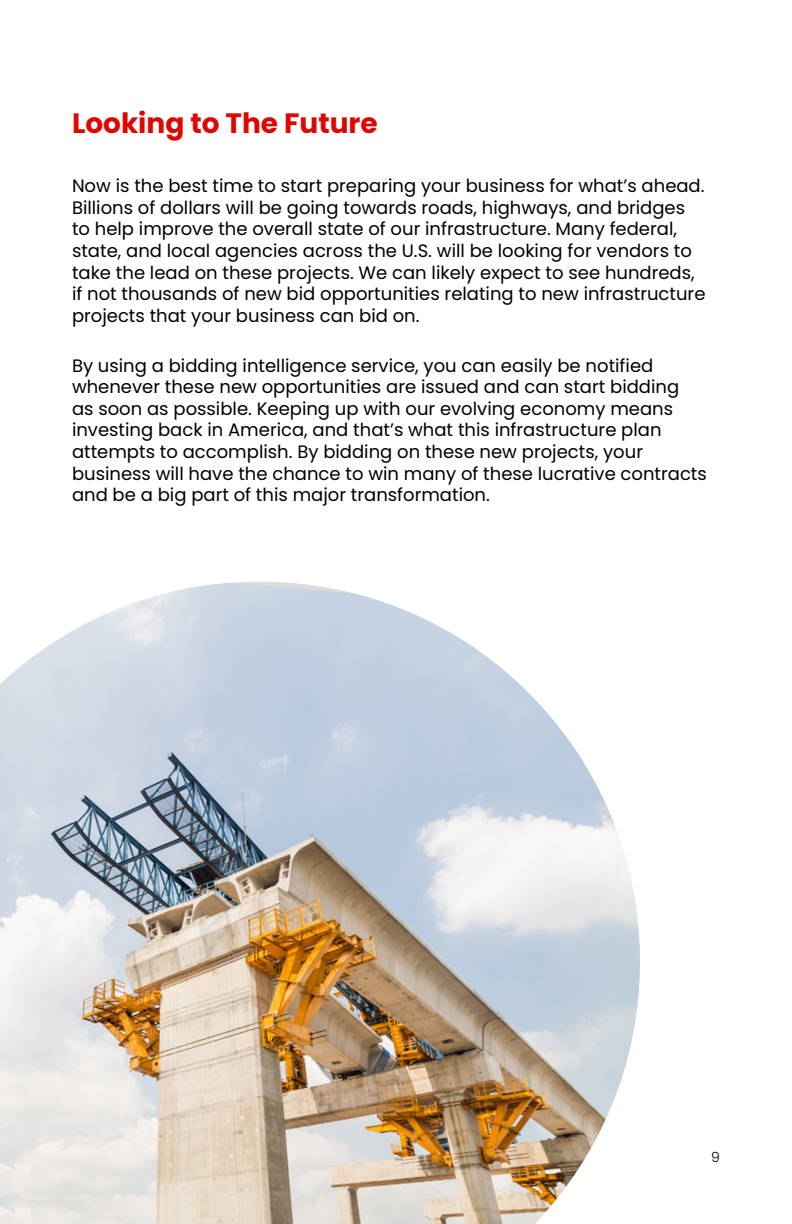
<style>
.page{position:relative;width:792px;height:1224px;background:#fff}
.page>*{position:absolute;margin:0;border:0;box-sizing:border-box;transform-origin:0 0}
.t1{font:700 28px "Poppins";color:#e00600}
.t2{font:18px/21.6px "Poppins";color:#000}
.t3{font:300 14px "Poppins";color:#000}
</style>
<div class="page">
<img style="left:0;top:583px;width:640px;height:641px">
<h1 class="t1" style="left:72px;top:107px;width:307px">Looking to The Future</h1>
<p class="t2" style="left:72px;top:175px;width:635px">Now is the best time to start preparing your business for what’s ahead.<br>Billions of dollars will be going towards roads, highways, and bridges to help improve the overall state of our infrastructure. Many federal, state, and local agencies across the U.S. will be looking for vendors to take the lead on these projects. We can likely expect to see hundreds, if not thousands of new bid opportunities relating to new infrastructure projects that your business can bid on.</p>
<p class="t2" style="left:72px;top:354px;width:636px">By using a bidding intelligence service, you can easily be notified whenever these new opportunities are issued and can start bidding<br>as soon as possible. Keeping up with our evolving economy means investing back in America, and that’s what this infrastructure plan attempts to accomplish. By bidding on these new projects, your business will have the chance to win many of these lucrative contracts and be a big part of this major transformation.</p>
<p class="t3" style="left:711px;top:1149px;width:10px">9</p>
</div>
